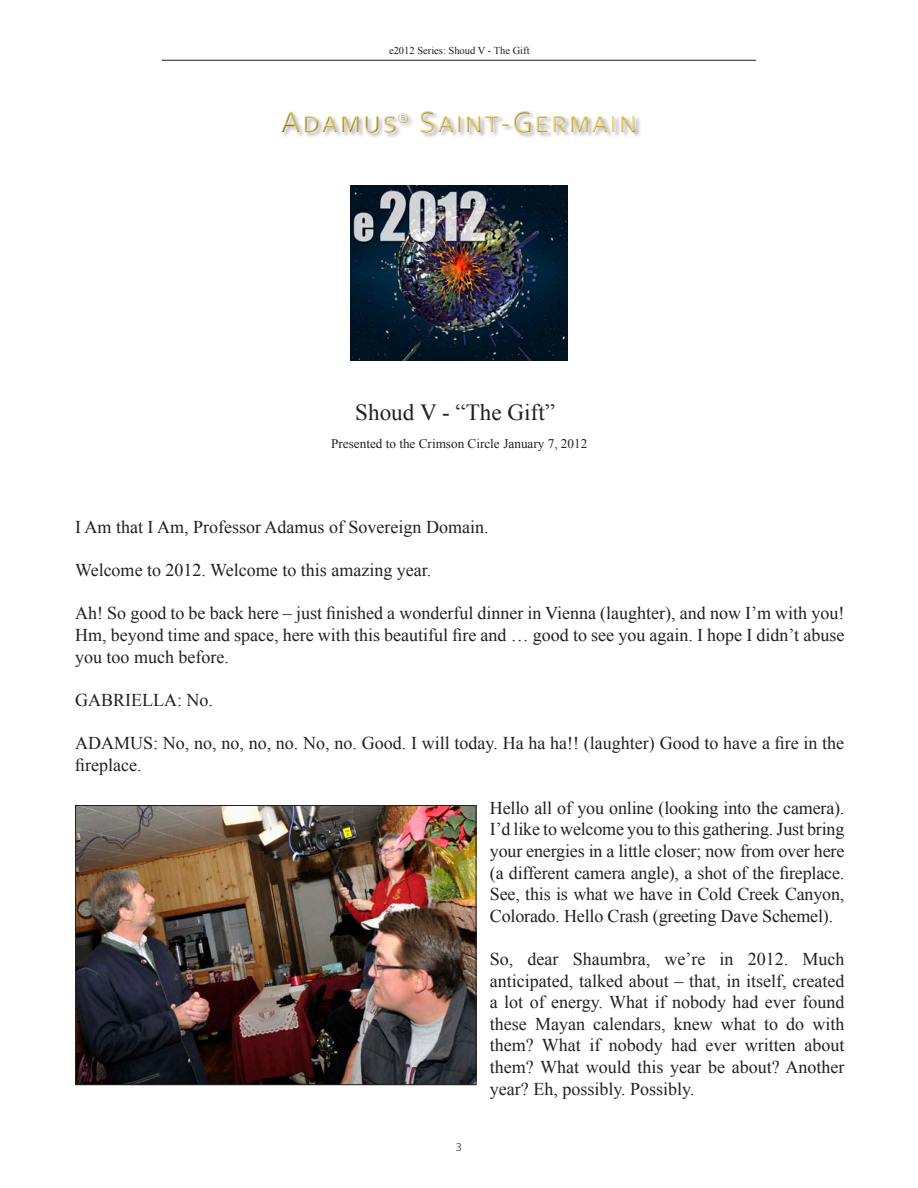
<style>
.page{position:relative;width:918px;height:1188px;background:#fff}
.page>*{position:absolute;margin:0;border:0;box-sizing:border-box;transform-origin:0 0}
.t1{font:31.35px "Corbel";letter-spacing:.05em;color:#eaca58}
.t2{font:23.1px "Times New Roman";color:#231f20}
.t3{font:18px/21.6px "Times New Roman";color:#231f20;text-align:justify}
.t4{font:13.2px "Times New Roman";color:#231f20}
.t5{font:11.25px "Frutiger";color:#6c6d70}
.Paragraph_Style_1{font:10.5px "Times New Roman";color:#231f20}
</style>
<div class="page">
<hr style="left:162px;top:60px;width:594px;height:1px;background:#231f20">
<img style="left:350px;top:185px;width:218px;height:176px">
<div style="left:270px;top:105px;width:376px;height:39px;background:#231f20;opacity:.75"></div>
<img style="left:77px;top:807px;width:397px;height:276px">
<div style="left:75px;top:805px;width:401px;height:280px;border:1px solid #231f20"></div>
<p class="Paragraph_Style_1" style="left:389px;top:43px;width:142px">e2012 Series: Shoud V - The Gift</p>
<h1 class="t1" style="left:281px;top:103px;width:358px">Adamus<sup>®</sup> Saint-Germain</h1>
<p class="t2" style="left:355px;top:397px;width:201px">Shoud V - “The Gift”</p>
<p class="t4" style="left:331px;top:435px;width:258px">Presented to the Crimson Circle January 7, 2012</p>
<p class="t3" style="left:75px;top:516px;width:415px">I Am that I Am, Professor Adamus of Sovereign Domain.</p>
<p class="t3" style="left:75px;top:559px;width:358px">Welcome to 2012. Welcome to this amazing year.</p>
<p class="t3" style="left:75px;top:602px;width:771px">Ah! So good to be back here – just finished a wonderful dinner in Vienna (laughter), and now I’m with you!<br>Hm, beyond time and space, here with this beautiful fire and … good to see you again. I hope I didn’t abuse you too much before.</p>
<p class="t3" style="left:75px;top:689px;width:139px">GABRIELLA: No.</p>
<p class="t3" style="left:75px;top:732px;width:771px">ADAMUS: No, no, no, no, no. No, no. Good. I will today. Ha ha ha!! (laughter) Good to have a fire in the fireplace.</p>
<p class="t3" style="left:490px;top:797px;width:356px">Hello all of you online (looking into the camera).<br>I’d like to welcome you to this gathering. Just bring your energies in a little closer; now from over here (a different camera angle), a shot of the fireplace.<br>See, this is what we have in Cold Creek Canyon, Colorado. Hello Crash (greeting Dave Schemel).</p>
<p class="t3" style="left:490px;top:948px;width:356px">So, dear Shaumbra, we’re in 2012. Much anticipated, talked about – that, in itself, created a lot of energy. What if nobody had ever found these Mayan calendars, knew what to do with them? What if nobody had ever written about them? What would this year be about? Another year? Eh, possibly. Possibly.</p>
<p class="t5" style="left:456px;top:1141px;width:8px">3</p>
</div>
